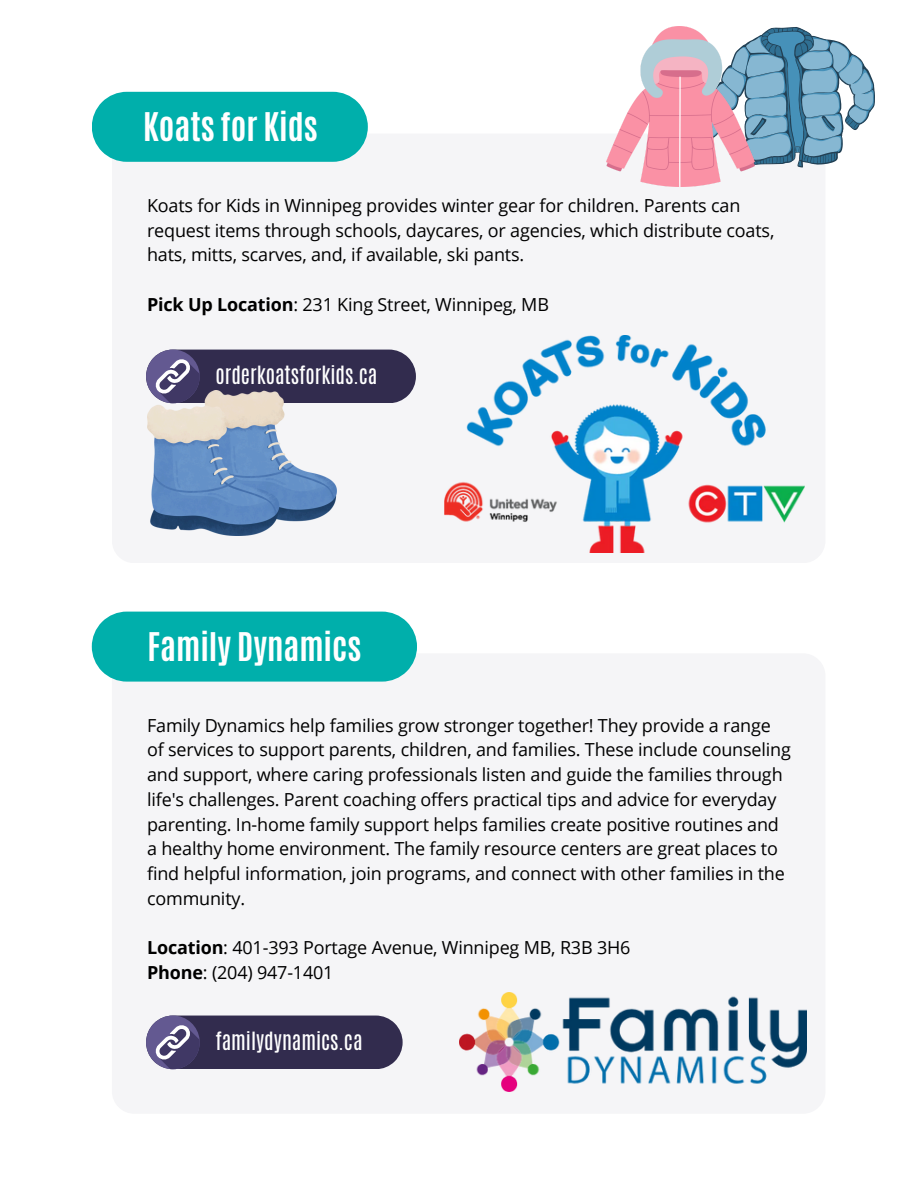
<style>
.page{position:relative;width:918px;height:1188px;background:#fff}
.page>*{position:absolute;margin:0;border:0;box-sizing:border-box;transform-origin:0 0}
.t1{font:700 33px "Antonio";color:#fff}
.t2{font:21px "Antonio";color:#fff}
.t3{font:18px/24.8px "Open Sans";letter-spacing:-.01em;color:#000}
.s1{font-weight:700}
</style>
<div class="page">
<div style="left:112px;top:134px;width:713px;height:429px;background:#f5f5f7;border-radius:22px"></div>
<svg style="left:92px;top:92px;width:276px;height:70px;background:#0eb3af"></svg>
<svg style="left:146px;top:350px;width:270px;height:53px;background:#443e60"></svg>
<div style="left:112px;top:653px;width:713px;height:461px;background:#f5f5f7;border-radius:22px"></div>
<div style="left:92px;top:612px;width:325px;height:70px;background:#00afab"></div>
<img style="left:444px;top:335px;width:360px;height:217px">
<svg style="left:755px;top:27px;width:120px;height:141px"></svg>
<img style="left:606px;top:27px;width:149px;height:160px">
<img style="left:147px;top:391px;width:189px;height:145px">
<img style="left:459px;top:993px;width:348px;height:99px">
<svg style="left:146px;top:1016px;width:257px;height:53px;background:#443e60"></svg>
<h2 class="t1" style="left:143px;top:103px;width:176px">Koats for Kids</h2>
<p class="t3" style="left:147px;top:193px;width:629px">Koats for Kids in Winnipeg provides winter gear for children. Parents can request items through schools, daycares, or agencies, which distribute coats, hats, mitts, scarves, and, if available, ski pants.</p>
<p class="t3" style="left:147px;top:292px;width:403px"><span class="s1">Pick Up Location</span>: 231 King Street, Winnipeg, MB</p>
<p class="t2" style="left:215px;top:360px;width:164px">orderkoatsforkids.ca</p>
<h1 class="t1" style="left:147px;top:623px;width:215px">Family Dynamics</h1>
<p class="t3" style="left:147px;top:712px;width:645px">Family Dynamics help families grow stronger together! They provide a range of services to support parents, children, and families. These include counseling and support, where caring professionals listen and guide the families through life's challenges. Parent coaching offers practical tips and advice for everyday parenting. In-home family support helps families create positive routines and a healthy home environment. The family resource centers are great places to find helpful information, join programs, and connect with other families in the community.</p>
<p class="t3" style="left:147px;top:935px;width:485px"><span class="s1">Location</span>: 401-393 Portage Avenue, Winnipeg MB, R3B 3H6</p>
<p class="t3" style="left:147px;top:960px;width:188px"><span class="s1">Phone</span>: (204) 947-1401</p>
<p class="t2" style="left:215px;top:1026px;width:149px">familydynamics.ca</p>
</div>
